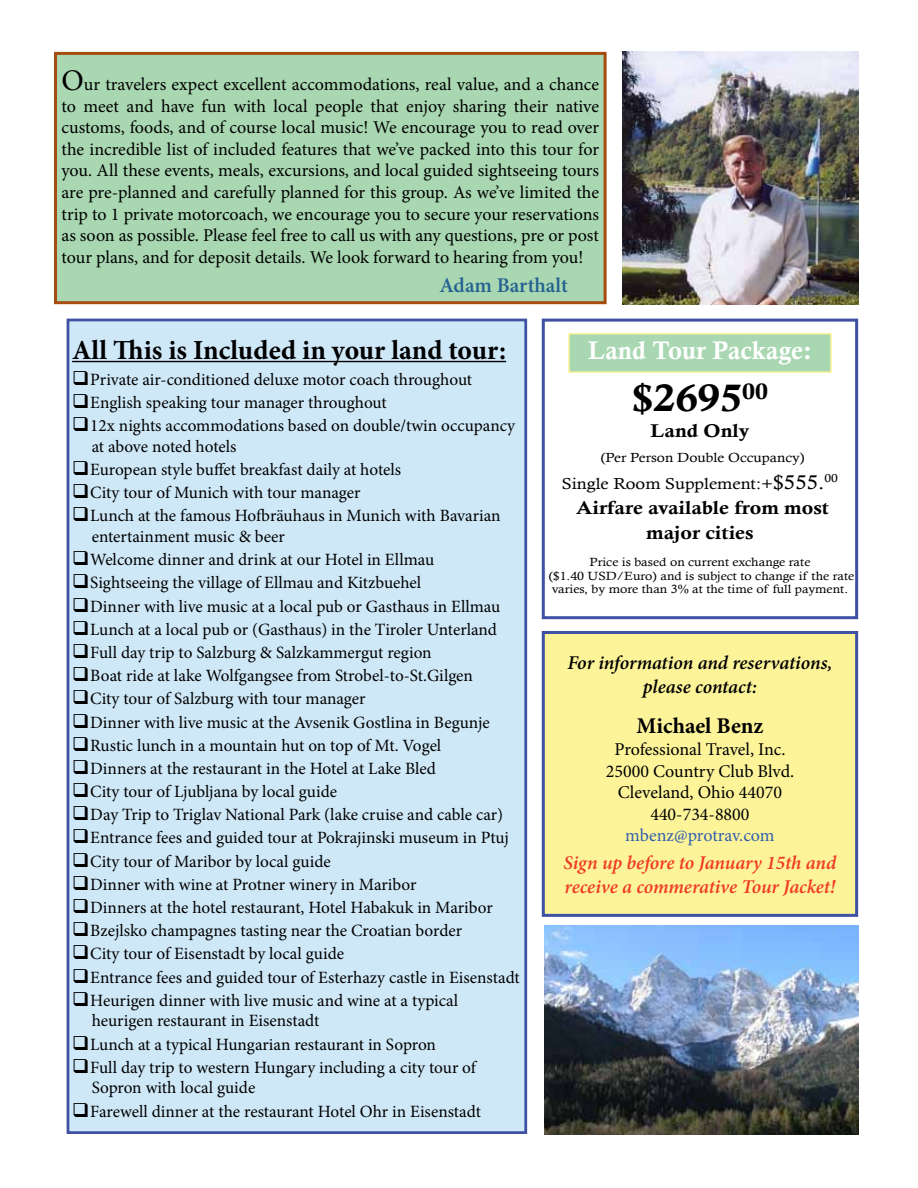
<style>
.page{position:relative;width:918px;height:1188px;background:#fff}
.page>*{position:absolute;margin:0;border:0;box-sizing:border-box;transform-origin:0 0}
.t1{font:38.25px "Calis MT Bol";color:#000;scale:1.14 1}
.t2{font:700 27.6px "Minion Pro";color:#000}
.t3{font:25.5px "Calis MT Bol";color:#fff}
.t4{font:700 22.5px "Minion Pro";color:#000}
.t5{font:600 21px "Minion Pro";color:#256291}
.t6{font:italic 600 19.5px/23.4px "Minion Pro";letter-spacing:-.005em;color:#ef3b23}
.t7{font:italic 600 19.5px/23.4px "Minion Pro";letter-spacing:-.005em;color:#000;text-align:center}
.t8{font:18.45px/25.2px "Calis MT Bol";color:#000;text-align:center;scale:1.14 1}
.t9{font:18px/21.6px "Minion Pro";color:#000;text-align:justify}
.t10{font:18px "Minion Pro";letter-spacing:-.005em;color:#335fac}
.t11{font:17.25px/20.7px "Minion Pro";color:#000}
.t12{font:15.9px "Calisto";color:#000;scale:1.14 1}
.t13{font:13.2px "Calisto";color:#000;scale:1.14 1}
.t14{font:11.85px/13.5px "Calisto";color:#000;text-align:center;scale:1.14 1}
.s1{font-size:30px}
.s2{font-size:19.8px}
</style>
<div class="page">
<img style="left:545px;top:925px;width:313px;height:209px">
<div style="left:542px;top:319px;width:316px;height:300px;border:3px solid #3e51a3"></div>
<div style="left:569px;top:334px;width:262px;height:38px;background:#a8d7b1"></div>
<div style="left:568px;top:333px;width:264px;height:40px;border:2px solid #fdf49a"></div>
<div style="left:56px;top:53px;width:549px;height:250px;background:#a8d7b1"></div>
<div style="left:54px;top:52px;width:553px;height:252px;border:3px solid #a54c0e"></div>
<div style="left:543px;top:632px;width:314px;height:283px;background:#fdf49a"></div>
<div style="left:542px;top:631px;width:316px;height:286px;border:3px solid #3e51a3"></div>
<div style="left:68px;top:320px;width:458px;height:813px;background:#cfe8f8"></div>
<hr style="left:72px;top:361px;width:434px;height:1px;background:#000">
<div style="left:67px;top:319px;width:460px;height:815px;border:3px solid #3e51a3"></div>
<img style="left:623px;top:52px;width:235px;height:252px">
<p class="t9" style="left:61px;top:73px;width:539px"><span class="s1">O</span>ur travelers expect excellent accommodations, real value, and a chance to meet and have fun with local people that enjoy sharing their native customs, foods, and of course local music! We encourage you to read over the incredible list of included features that we’ve packed into this tour for you. All these events, meals, excursions, and local guided sightseeing tours are pre-planned and carefully planned for this group. As we’ve limited the trip to 1 private motorcoach, we encourage you to secure your reservations as soon as possible. Please feel free to call us with any questions, pre or post tour plans, and for deposit details. We look forward to hearing from you!</p>
<p class="t5" style="left:440px;top:271px;width:130px">Adam Barthalt</p>
<h2 class="t2" style="left:72px;top:331px;width:436px">All This is Included in your land tour:</h2>
<p class="t11" style="left:72px;top:369px;width:402px">❑Private air-conditioned deluxe motor coach throughout</p>
<p class="t11" style="left:72px;top:392px;width:316px">❑English speaking tour manager throughout</p>
<p class="t11" style="left:92px;top:415px;width:425px;text-indent:-20px">❑12x nights accommodations based on double/twin occupancy at above noted hotels</p>
<p class="t11" style="left:72px;top:459px;width:331px">❑European style buffet breakfast daily at hotels</p>
<p class="t11" style="left:72px;top:482px;width:290px">❑City tour of Munich with tour manager</p>
<p class="t11" style="left:92px;top:506px;width:411px;text-indent:-20px">❑Lunch at the famous Hofbräuhaus in Munich with Bavarian entertainment music &amp; beer</p>
<p class="t11" style="left:72px;top:549px;width:364px">❑Welcome dinner and drink at our Hotel in Ellmau</p>
<p class="t11" style="left:72px;top:573px;width:351px">❑Sightseeing the village of Ellmau and Kitzbuehel</p>
<p class="t11" style="left:72px;top:596px;width:430px">❑Dinner with live music at a local pub or Gasthaus in Ellmau</p>
<p class="t11" style="left:72px;top:619px;width:426px">❑Lunch at a local pub or (Gasthaus) in the Tiroler Unterland</p>
<p class="t11" style="left:72px;top:642px;width:361px">❑Full day trip to Salzburg &amp; Salzkammergut region</p>
<p class="t11" style="left:72px;top:665px;width:402px">❑Boat ride at lake Wolfgangsee from Strobel-to-St.Gilgen</p>
<p class="t11" style="left:72px;top:689px;width:295px">❑City tour of Salzburg with tour manager</p>
<p class="t11" style="left:72px;top:712px;width:419px">❑Dinner with live music at the Avsenik Gostlina in Begunje</p>
<p class="t11" style="left:72px;top:735px;width:371px">❑Rustic lunch in a mountain hut on top of Mt. Vogel</p>
<p class="t11" style="left:72px;top:758px;width:365px">❑Dinners at the restaurant in the Hotel at Lake Bled</p>
<p class="t11" style="left:72px;top:781px;width:267px">❑City tour of Ljubljana by local guide</p>
<p class="t11" style="left:72px;top:804px;width:433px">❑Day Trip to Triglav National Park (lake cruise and cable car)</p>
<p class="t11" style="left:72px;top:828px;width:438px">❑Entrance fees and guided tour at Pokrajinski museum in Ptuj</p>
<p class="t11" style="left:72px;top:851px;width:260px">❑City tour of Maribor by local guide</p>
<p class="t11" style="left:72px;top:874px;width:346px">❑Dinner with wine at Protner winery in Maribor</p>
<p class="t11" style="left:72px;top:897px;width:422px">❑Dinners at the hotel restaurant, Hotel Habakuk in Maribor</p>
<p class="t11" style="left:72px;top:920px;width:392px">❑Bzejlsko champagnes tasting near the Croatian border</p>
<p class="t11" style="left:72px;top:944px;width:274px">❑City tour of Eisenstadt by local guide</p>
<p class="t11" style="left:72px;top:967px;width:449px">❑Entrance fees and guided tour of Esterhazy castle in Eisenstadt</p>
<p class="t11" style="left:92px;top:990px;width:368px;text-indent:-20px">❑Heurigen dinner with live music and wine at a typical heurigen restaurant in Eisenstadt</p>
<p class="t11" style="left:72px;top:1034px;width:365px">❑Lunch at a typical Hungarian restaurant in Sopron</p>
<p class="t11" style="left:92px;top:1057px;width:386px;text-indent:-20px">❑Full day trip to western Hungary including a city tour of<br>Sopron with local guide</p>
<p class="t11" style="left:72px;top:1101px;width:410px">❑Farewell dinner at the restaurant Hotel Ohr in Eisenstadt</p>
<h3 class="t3" style="left:588px;top:335px;width:225px">Land Tour Package:</h3>
<h1 class="t1" style="left:632px;top:376px;width:121px">$2695<sup>00</sup></h1>
<p class="t8" style="left:651px;top:418px;width:88px">Land Only</p>
<p class="t13" style="left:601px;top:450px;width:180px">(Per Person Double Occupancy)</p>
<p class="t12" style="left:562px;top:474px;width:244px">Single Room Supplement:+<span class="s2">$555.</span><sup>00</sup></p>
<p class="t8" style="left:576px;top:495px;width:223px">Airfare available from most major cities</p>
<p class="t14" style="left:549px;top:555px;width:269px">Price is based on current exchange rate<br>($1.40 USD/Euro) and is subject to change if the rate varies, by more than 3% at the time of full payment.</p>
<p class="t7" style="left:567px;top:651px;width:267px">For information and reservations, please contact:</p>
<h3 class="t4" style="left:636px;top:710px;width:129px">Michael Benz</h3>
<p class="t9" style="left:606px;top:738px;width:190px;text-align:center">Professional Travel, Inc.<br>25000 Country Club Blvd.<br>Cleveland, Ohio 44070<br>440-734-8800</p>
<p class="t10" style="left:625px;top:824px;width:151px">mbenz@protrav.com</p>
<p class="t6" style="left:564px;top:851px;width:274px">Sign up before to January 15th and receive a commerative Tour Jacket!</p>
</div>
